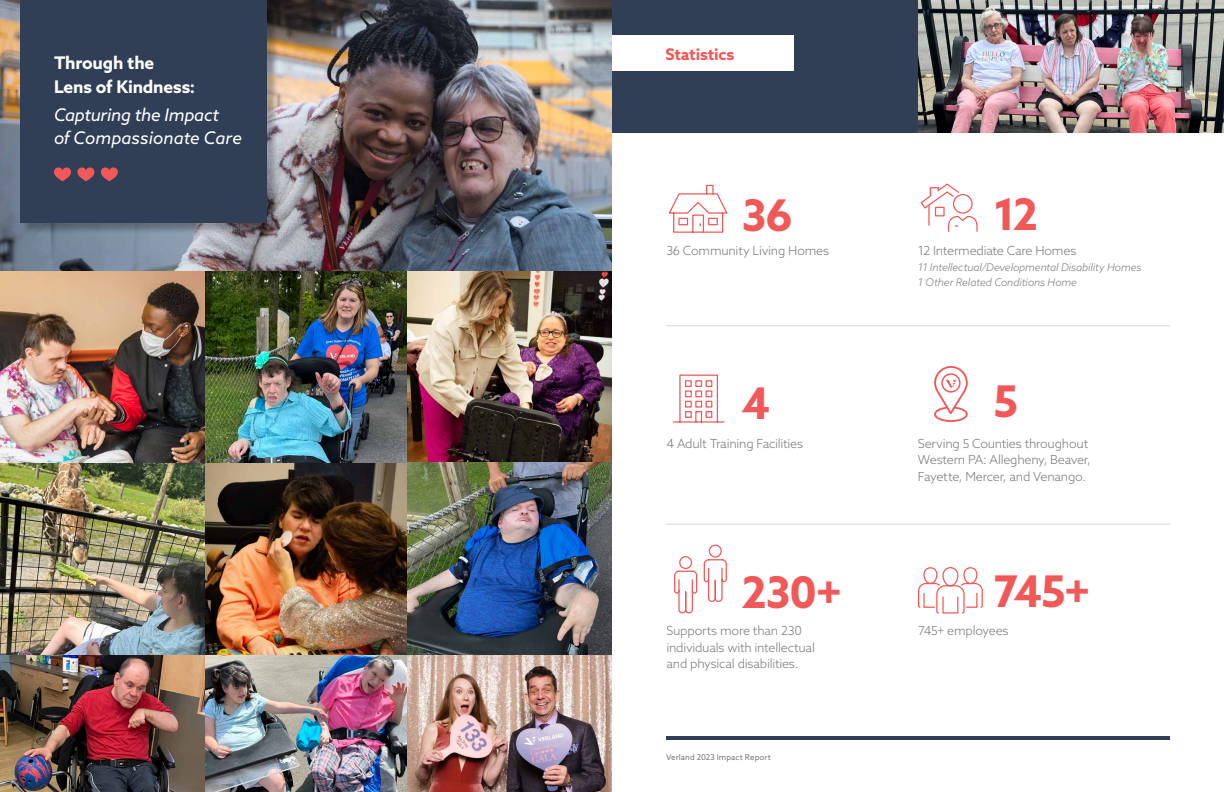
<style>
.page{position:relative;width:1224px;height:792px;background:#fff}
.page>*{position:absolute;margin:0;border:0;box-sizing:border-box;transform-origin:0 0}
.t1{font:700 43.7px "Azo Sans";letter-spacing:-.03em;color:#f15858}
.t2{font:italic 17.4px/23.5px "Azo Sans";letter-spacing:-.01em;color:#fff}
.t3{font:700 17.4px/23.5px "Azo Sans";letter-spacing:-.01em;color:#fff}
.t4{font:700 16px "Azo Sans";letter-spacing:-.005em;color:#f15858}
.t5{font:300 12.5px/16.2px "Azo Sans";letter-spacing:-.02em;color:#77787b}
.t6{font:italic 300 10.6px/15px "Azo Sans";letter-spacing:-.01em;color:#77787b}
.t7{font:8px "Azo Sans";letter-spacing:.015em;color:#77787b}
</style>
<div class="page">
<div style="left:612px;top:0;width:612px;height:132px;background:#303e56"></div>
<div style="left:603px;top:35px;width:190px;height:36px;background:#fff"></div>
<img style="left:0;top:655px;width:612px;height:137px">
<hr style="left:666px;top:736px;width:504px;height:4px;background:#303e56">
<svg style="left:918px;top:567px;width:65px;height:47px"></svg>
<svg style="left:674px;top:544px;width:53px;height:70px"></svg>
<svg style="left:669px;top:184px;width:59px;height:49px"></svg>
<svg style="left:934px;top:366px;width:34px;height:56px"></svg>
<svg style="left:673px;top:374px;width:52px;height:49px"></svg>
<svg style="left:920px;top:183px;width:58px;height:49px"></svg>
<img style="left:0;top:0;width:612px;height:655px">
<div style="left:22px;top:0;width:258px;height:235px;background:#000;opacity:.29"></div>
<div style="left:20px;top:0;width:247px;height:222px;background:#303e56"></div>
<svg style="left:54px;top:167px;width:17px;height:14px"></svg>
<svg style="left:77px;top:167px;width:18px;height:14px"></svg>
<svg style="left:101px;top:167px;width:17px;height:14px"></svg>
<img style="left:918px;top:0;width:306px;height:132px">
<hr style="left:666px;top:326px;width:504px;height:1px;background:#d7d6dc">
<hr style="left:666px;top:524px;width:504px;height:1px;background:#d7d6dc">
<h2 class="t3" style="left:54px;top:51px;width:143px">Through the<br>Lens of Kindness:</h2>
<h2 class="t2" style="left:54px;top:102px;width:189px">Capturing the Impact<br>of Compassionate Care</h2>
<p class="t4" style="left:665px;top:43px;width:71px">Statistics</p>
<h1 class="t1" style="left:742px;top:186px;width:52px">36</h1>
<p class="t5" style="left:666px;top:242px;width:164px">36 Community Living Homes</p>
<h1 class="t1" style="left:742px;top:375px;width:30px">4</h1>
<p class="t5" style="left:666px;top:436px;width:138px">4 Adult Training Facilities</p>
<h1 class="t1" style="left:742px;top:564px;width:102px">230+</h1>
<p class="t5" style="left:666px;top:623px;width:150px">Supports more than 230 individuals with intellectual and physical disabilities.</p>
<p class="t7" style="left:666px;top:752px;width:106px">Verland 2023 Impact Report</p>
<h1 class="t1" style="left:993px;top:186px;width:46px">12</h1>
<p class="t5" style="left:918px;top:242px;width:160px">12 Intermediate Care Homes</p>
<p class="t6" style="left:918px;top:260px;width:225px">11 Intellectual/Developmental Disability Homes<br>1 Other Related Conditions Home</p>
<h1 class="t1" style="left:993px;top:372px;width:26px">5</h1>
<p class="t5" style="left:918px;top:435px;width:174px">Serving 5 Counties throughout<br>Western PA: Allegheny, Beaver,<br>Fayette, Mercer, and Venango.</p>
<h1 class="t1" style="left:993px;top:562px;width:98px">745+</h1>
<p class="t5" style="left:918px;top:623px;width:92px">745+ employees</p>
</div>
